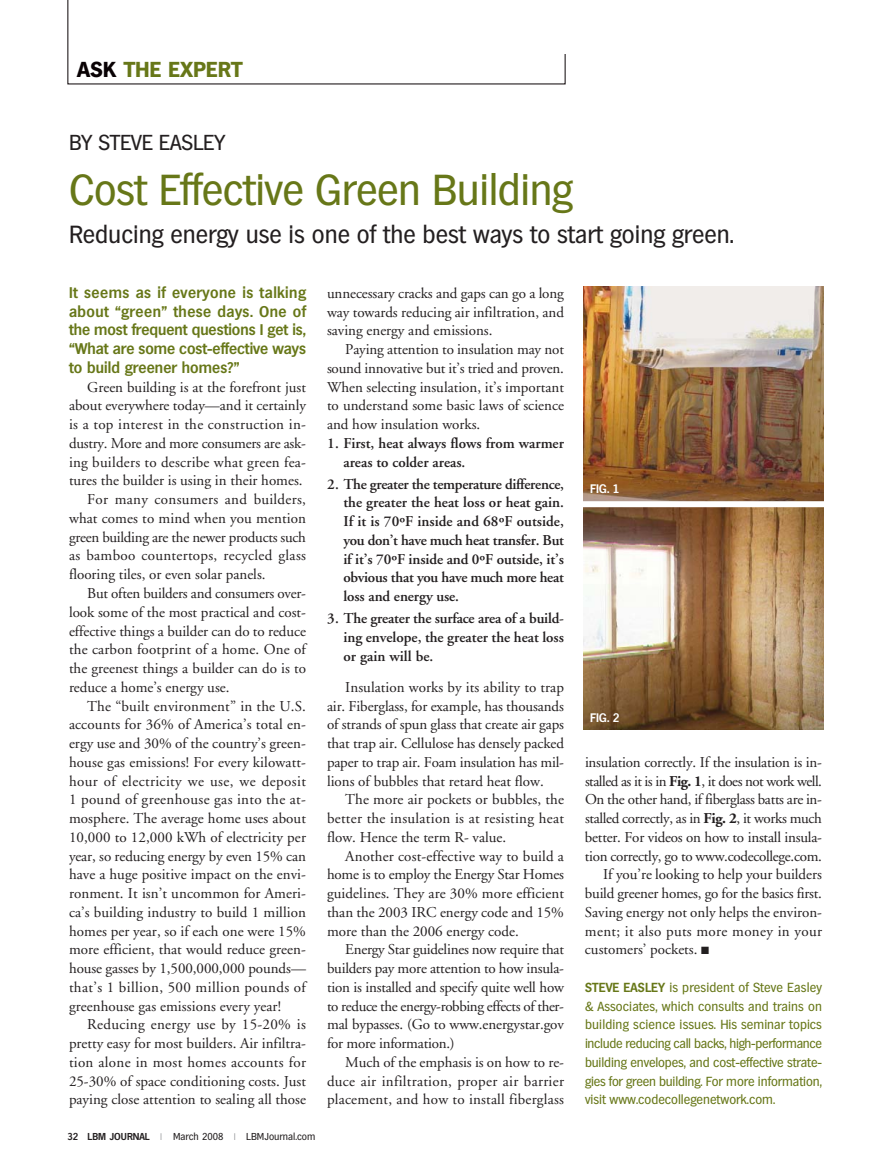
<style>
.page{position:relative;width:891px;height:1175px;background:#fff}
.page>*{position:absolute;margin:0;border:0;box-sizing:border-box;transform-origin:0 0}
.t1{font:42px "Hamburg TS";letter-spacing:-.01em;color:#677718}
.t2{font:24px "Hamburg TS";color:#231f20}
.t3{font:21px "Hamburg TS";color:#231f20}
.t4{font:700 21px "Hamburg TS";letter-spacing:.015em;color:#677718}
.t5{font:15px/18.8px "Adobe Garamond";color:#231f20;text-align:justify}
.t6{font:600 15px/18.8px "Adobe Garamond";color:#231f20;text-align:justify}
.t7{font:15px "Adobe Garamond";letter-spacing:.02em;color:#231f20}
.t8{font:15px "Adobe Garamond";letter-spacing:-.02em;color:#231f20}
.t9{font:600 15px/18.8px "Hamburg TS";color:#677718;text-align:justify}
.t10{font:15px "Adobe Garamond";letter-spacing:.025em;color:#231f20}
.t11{font:15px "Adobe Garamond";letter-spacing:-.035em;color:#231f20}
.t12{font:12.75px/18.8px "Hamburg TS";color:#677718;text-align:justify}
.t13{font:600 12px "Hamburg TS";color:#fff}
.t14{font:9.75px "Hamburg TS";color:#231f20}
.s1{color:#090204}
.s2{font-weight:600}
.s3{color:#939598}
.s4{font-weight:700}
</style>
<div class="page">
<svg style="left:68px;top:0;width:498px;height:84px"></svg>
<div style="left:549px;top:0;width:87px;height:54px;background:#fff"></div>
<img style="left:584px;top:507px;width:240px;height:222px">
<img style="left:584px;top:287px;width:240px;height:214px">
<h3 class="t4" style="left:77px;top:60px;width:167px"><span class="s1">ASK</span> THE EXPERT</h3>
<h3 class="t3" style="left:69px;top:133px;width:158px">BY STEVE EASLEY</h3>
<h1 class="t1" style="left:69px;top:172px;width:505px">Cost Effective Green Building</h1>
<h2 class="t2" style="left:69px;top:225px;width:666px">Reducing energy use is one of the best ways to start going green.</h2>
<p class="t9" style="left:69px;top:284px;width:239px">It seems as if everyone is talking about “green” these days. One of the most frequent questions I get is, “What are some cost-effective ways to build greener homes?”</p>
<p class="t5" style="left:87px;top:379px;width:220px">Green building is at the forefront just</p>
<p class="t5" style="left:69px;top:397px;width:238px">about everywhere today—and it certainly</p>
<p class="t7" style="left:69px;top:418px;width:239px">is a top interest in the construction in-</p>
<p class="t5" style="left:69px;top:435px;width:238px">dustry. More and more consumers are ask-</p>
<p class="t5" style="left:69px;top:454px;width:239px">ing builders to describe what green fea-</p>
<p class="t5" style="left:69px;top:472px;width:235px">tures the builder is using in their homes.</p>
<p class="t7" style="left:87px;top:493px;width:220px">For many consumers and builders,</p>
<p class="t5" style="left:69px;top:510px;width:239px">what comes to mind when you mention</p>
<p class="t8" style="left:69px;top:531px;width:238px">green building are the newer products such</p>
<p class="t7" style="left:69px;top:549px;width:239px">as bamboo countertops, recycled glass</p>
<p class="t5" style="left:69px;top:566px;width:198px">flooring tiles, or even solar panels.</p>
<p class="t5" style="left:87px;top:585px;width:220px">But often builders and consumers over-</p>
<p class="t5" style="left:69px;top:604px;width:239px">look some of the most practical and cost-</p>
<p class="t5" style="left:69px;top:622px;width:239px">effective things a builder can do to reduce</p>
<p class="t5" style="left:69px;top:641px;width:239px">the carbon footprint of a home. One of</p>
<p class="t5" style="left:69px;top:660px;width:238px">the greenest things a builder can do is to</p>
<p class="t5" style="left:69px;top:679px;width:162px">reduce a home’s energy use.</p>
<p class="t5" style="left:87px;top:697px;width:220px">The “built environment” in the U.S.</p>
<p class="t5" style="left:69px;top:716px;width:239px">accounts for 36% of America’s total en-</p>
<p class="t5" style="left:69px;top:735px;width:239px">ergy use and 30% of the country’s green-</p>
<p class="t5" style="left:69px;top:754px;width:239px">house gas emissions! For every kilowatt-</p>
<p class="t10" style="left:69px;top:774px;width:238px">hour of electricity we use, we deposit</p>
<p class="t10" style="left:69px;top:793px;width:239px">1 pound of greenhouse gas into the at-</p>
<p class="t5" style="left:69px;top:810px;width:238px">mosphere. The average home uses about</p>
<p class="t5" style="left:69px;top:829px;width:238px">10,000 to 12,000 kWh of electricity per</p>
<p class="t5" style="left:69px;top:847px;width:239px">year, so reducing energy by even 15% can</p>
<p class="t5" style="left:69px;top:866px;width:238px">have a huge positive impact on the envi-</p>
<p class="t5" style="left:69px;top:885px;width:239px">ronment. It isn’t uncommon for Ameri-</p>
<p class="t5" style="left:69px;top:904px;width:239px">ca’s building industry to build 1 million</p>
<p class="t5" style="left:69px;top:922px;width:238px">homes per year, so if each one were 15%</p>
<p class="t5" style="left:69px;top:941px;width:239px">more efficient, that would reduce green-</p>
<p class="t5" style="left:69px;top:960px;width:239px">house gasses by 1,500,000,000 pounds—</p>
<p class="t10" style="left:69px;top:981px;width:239px">that’s 1 billion, 500 million pounds of</p>
<p class="t5" style="left:69px;top:997px;width:213px">greenhouse gas emissions every year!</p>
<p class="t7" style="left:87px;top:1018px;width:220px">Reducing energy use by 15-20% is</p>
<p class="t5" style="left:69px;top:1035px;width:239px">pretty easy for most builders. Air infiltra-</p>
<p class="t7" style="left:69px;top:1056px;width:239px">tion alone in most homes accounts for</p>
<p class="t5" style="left:69px;top:1072px;width:238px">25-30% of space conditioning costs. Just</p>
<p class="t5" style="left:69px;top:1091px;width:239px">paying close attention to sealing all those</p>
<p class="t14" style="left:68px;top:1132px;width:249px"><span class="s2">32 LBM JOURNAL</span> <span class="s3">❘</span> March 2008 <span class="s3">❘</span> LBMJournal.com</p>
<p class="t5" style="left:327px;top:285px;width:239px">unnecessary cracks and gaps can go a long way towards reducing air infiltration, and saving energy and emissions.</p>
<p class="t5" style="left:327px;top:341px;width:239px;text-indent:18px">Paying attention to insulation may not sound innovative but it’s tried and proven.<br>When selecting insulation, it’s important to understand some basic laws of science and how insulation works.</p>
<p class="t6" style="left:343px;top:435px;width:222px;text-indent:-16px">1. First, heat always flows from warmer areas to colder areas.</p>
<p class="t6" style="left:343px;top:476px;width:222px;text-indent:-16px">2. The greater the temperature difference, the greater the heat loss or heat gain.<br>If it is 70ºF inside and 68ºF outside, you don’t have much heat transfer. But if it’s 70ºF inside and 0ºF outside, it’s obvious that you have much more heat loss and energy use.</p>
<p class="t6" style="left:343px;top:610px;width:222px;text-indent:-16px">3. The greater the surface area of a build&shy;ing envelope, the greater the heat loss or gain will be.</p>
<p class="t5" style="left:327px;top:679px;width:239px;text-indent:18px">Insulation works by its ability to trap air. Fiberglass, for example, has thousands of strands of spun glass that create air gaps that trap air. Cellulose has densely packed paper to trap air. Foam insulation has mil&shy;lions of bubbles that retard heat flow.</p>
<p class="t5" style="left:327px;top:791px;width:239px;text-indent:18px">The more air pockets or bubbles, the better the insulation is at resisting heat flow. Hence the term R- value.</p>
<p class="t5" style="left:327px;top:847px;width:239px;text-indent:18px">Another cost-effective way to build a home is to employ the Energy Star Homes guidelines. They are 30% more efficient than the 2003 IRC energy code and 15% more than the 2006 energy code.</p>
<p class="t5" style="left:327px;top:941px;width:239px;text-indent:18px">Energy Star guidelines now require that builders pay more attention to how insula&shy;tion is installed and specify quite well how to reduce the energy-robbing effects of ther&shy;mal bypasses. (Go to www.energystar.gov for more information.)</p>
<p class="t5" style="left:327px;top:1054px;width:239px;text-indent:18px">Much of the emphasis is on how to re&shy;duce air infiltration, proper air barrier placement, and how to install fiberglass</p>
<p class="t13" style="left:590px;top:483px;width:31px">FIG. 1</p>
<p class="t13" style="left:590px;top:712px;width:31px">FIG. 2</p>
<p class="t5" style="left:585px;top:754px;width:238px">insulation correctly. If the insulation is in-</p>
<p class="t11" style="left:585px;top:774px;width:238px">stalled as it is in <span class="s4">Fig. 1</span>, it does not work well.</p>
<p class="t8" style="left:585px;top:793px;width:239px">On the other hand, if fiberglass batts are in-</p>
<p class="t8" style="left:585px;top:812px;width:238px">stalled correctly, as in <span class="s4">Fig. 2</span>, it works much</p>
<p class="t5" style="left:585px;top:829px;width:239px">better. For videos on how to install insula-</p>
<p class="t8" style="left:585px;top:849px;width:238px">tion correctly, go to www.codecollege.com.</p>
<p class="t5" style="left:603px;top:866px;width:220px">If you’re looking to help your builders</p>
<p class="t5" style="left:585px;top:885px;width:239px">build greener homes, go for the basics first.</p>
<p class="t5" style="left:585px;top:904px;width:238px">Saving energy not only helps the environ-</p>
<p class="t7" style="left:585px;top:924px;width:238px">ment; it also puts more money in your</p>
<p class="t5" style="left:585px;top:941px;width:126px">customers’ pockets. ■</p>
<p class="t12" style="left:585px;top:978px;width:239px"><span class="s2">STEVE EASLEY</span> is president of Steve Easley &amp; Associates, which consults and trains on building science issues. His seminar topics include reducing call backs, high-performance building envelopes, and cost-effective strate&shy;gies for green building. For more information, visit www.codecollegenetwork.com.</p>
</div>
